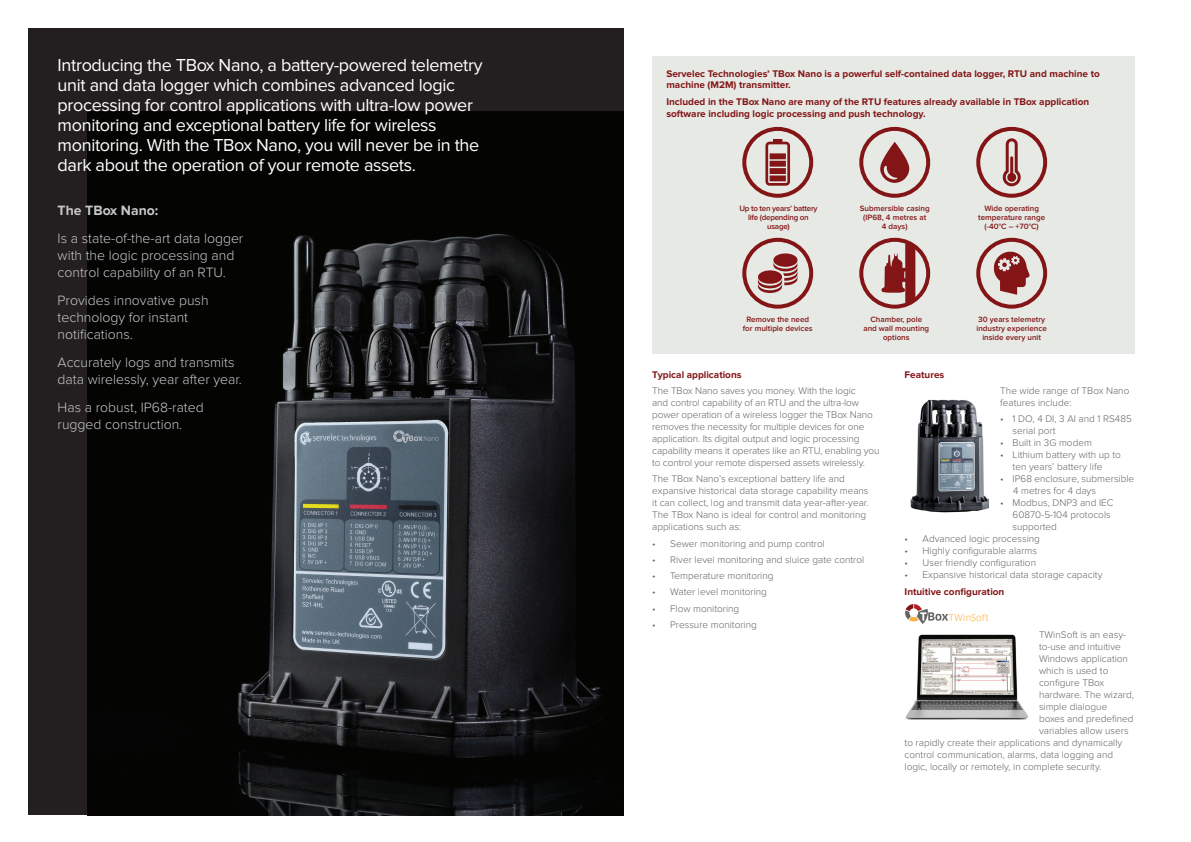
<style>
.page{position:relative;width:1191px;height:842px;background:#fff}
.page>*{position:absolute;margin:0;border:0;box-sizing:border-box;transform-origin:0 0}
.t1{font:18px/20px "Proxima Nova";letter-spacing:-.02em;color:#fff}
.t2{font:300 14px/16.8px "Proxima Nova";color:#c7c8ca}
.t3{font:700 14px "Proxima Nova";color:#c7c8ca}
.t4{font:300 10px/12px "Proxima Nova";color:#636366}
.t5{font:700 10px/11.5px "Proxima Nova";color:#831517}
.t6{font:8.9px "Clan Pro";color:#fbb03f}
.t7{font:600 8px/9px "Proxima Nova";color:#831517;text-align:center}
.t8{font:600 8px/9px "Proxima Nova";letter-spacing:-.03em;color:#831517;text-align:center}
</style>
<div class="page">
<div style="left:28px;top:28px;width:596px;height:787px;background:#231f20"></div>
<img style="left:87px;top:112px;width:537px;height:703px">
<div style="left:652px;top:57px;width:482px;height:297px;background:#e7e9e4"></div>
<div style="left:742px;top:127px;width:71px;height:71px;border:4px solid #831517;border-radius:50%"></div>
<div style="left:976px;top:127px;width:71px;height:71px;border:4px solid #831517;border-radius:50%"></div>
<div style="left:976px;top:238px;width:71px;height:71px;border:4px solid #831517;border-radius:50%"></div>
<div style="left:859px;top:127px;width:71px;height:71px;border:4px solid #831517;border-radius:50%"></div>
<svg style="left:765px;top:139px;width:25px;height:47px"></svg>
<svg style="left:880px;top:142px;width:29px;height:41px"></svg>
<svg style="left:1002px;top:138px;width:19px;height:48px"></svg>
<div style="left:742px;top:238px;width:71px;height:71px;border:4px solid #831517;border-radius:50%"></div>
<div style="left:859px;top:238px;width:71px;height:71px;border:4px solid #831517;border-radius:50%"></div>
<svg style="left:881px;top:244px;width:34px;height:59px"></svg>
<img style="left:910px;top:399px;width:79px;height:114px">
<img style="left:905px;top:634px;width:123px;height:86px">
<svg style="left:905px;top:604px;width:43px;height:20px"></svg>
<svg style="left:993px;top:252px;width:36px;height:43px"></svg>
<svg style="left:757px;top:253px;width:40px;height:40px"></svg>
<p class="t1" style="left:58px;top:55px;width:426px">Introducing the TBox Nano, a battery-powered telemetry unit and data logger which combines advanced logic processing for control applications with ultra-low power monitoring and exceptional battery life for wireless monitoring. With the TBox Nano, you will never be in the dark about the operation of your remote assets.</p>
<p class="t3" style="left:58px;top:202px;width:102px">The TBox Nano:</p>
<p class="t2" style="left:58px;top:230px;width:187px">Is a state-of-the-art data logger with the logic processing and control capability of an RTU.</p>
<p class="t2" style="left:58px;top:292px;width:152px">Provides innovative push technology for instant notifications.</p>
<p class="t2" style="left:58px;top:354px;width:186px">Accurately logs and transmits data wirelessly, year after year.</p>
<p class="t2" style="left:58px;top:399px;width:148px">Has a robust, IP68-rated rugged construction.</p>
<p class="t5" style="left:666px;top:68px;width:435px">Servelec Technologies’ TBox Nano is a powerful self-contained data logger, RTU and machine to machine (M2M) transmitter.</p>
<p class="t5" style="left:666px;top:96px;width:424px">Included in the TBox Nano are many of the RTU features already available in TBox application software including logic processing and push technology.</p>
<p class="t8" style="left:739px;top:204px;width:80px">Up to ten years’ battery life (depending on usage)</p>
<p class="t7" style="left:860px;top:204px;width:71px">Submersible casing (IP68, 4 metres at<br>4 days)</p>
<p class="t7" style="left:978px;top:204px;width:68px">Wide operating temperature range (-40°C – +70°C)</p>
<p class="t7" style="left:743px;top:315px;width:71px">Remove the need for multiple devices</p>
<p class="t7" style="left:863px;top:315px;width:67px">Chamber, pole and wall mounting options</p>
<p class="t7" style="left:976px;top:315px;width:72px">30 years telemetry industry experience inside every unit</p>
<p class="t5" style="left:652px;top:369px;width:91px">Typical applications</p>
<p class="t4" style="left:652px;top:385px;width:229px">The TBox Nano saves you money. With the logic<br>and control capability of an RTU and the ultra-low power operation of a wireless logger the TBox Nano removes the necessity for multiple devices for one application. Its digital output and logic processing capability means it operates like an RTU, enabling you to control your remote dispersed assets wirelessly.</p>
<p class="t4" style="left:652px;top:473px;width:218px">The TBox Nano’s exceptional battery life and expansive historical data storage capability means it can collect, log and transmit data year-after-year.<br>The TBox Nano is ideal for control and monitoring applications such as:</p>
<p class="t4" style="left:652px;top:537px;width:174px">• Sewer monitoring and pump control</p>
<p class="t4" style="left:652px;top:554px;width:214px">• River level monitoring and sluice gate control</p>
<p class="t4" style="left:652px;top:570px;width:123px">• Temperature monitoring</p>
<p class="t4" style="left:652px;top:586px;width:116px">• Water level monitoring</p>
<p class="t4" style="left:652px;top:602px;width:89px">• Flow monitoring</p>
<p class="t4" style="left:652px;top:619px;width:106px">• Pressure monitoring</p>
<p class="t5" style="left:904px;top:369px;width:41px">Features</p>
<p class="t4" style="left:1000px;top:385px;width:131px">The wide range of TBox Nano features include:</p>
<p class="t4" style="left:1012px;top:413px;width:121px;text-indent:-12px">• 1 DO, 4 DI, 3 AI and 1 RS485 serial port</p>
<p class="t4" style="left:1000px;top:437px;width:93px">• Built in 3G modem</p>
<p class="t4" style="left:1012px;top:449px;width:110px;text-indent:-12px">• Lithium battery with up to ten years’ battery life</p>
<p class="t4" style="left:1013px;top:473px;width:122px;text-indent:-13px">• IP68 enclosure, submersible<br>4 metres for 4 days</p>
<p class="t4" style="left:1012px;top:497px;width:102px;text-indent:-12px">• Modbus, DNP3 and IEC<br>60870-5-104 protocols supported</p>
<p class="t4" style="left:904px;top:533px;width:137px">• Advanced logic processing</p>
<p class="t4" style="left:904px;top:545px;width:134px">• Highly configurable alarms</p>
<p class="t4" style="left:904px;top:557px;width:133px">• User friendly configuration</p>
<p class="t4" style="left:904px;top:569px;width:199px">• Expansive historical data storage capacity</p>
<p class="t5" style="left:904px;top:586px;width:101px">Intuitive configuration</p>
<p class="t4" style="left:1039px;top:629px;width:89px">TWinSoft is an easy-</p>
<p class="t4" style="left:1039px;top:641px;width:83px">to-use and intuitive</p>
<p class="t4" style="left:1039px;top:653px;width:90px">Windows application</p>
<p class="t4" style="left:1039px;top:665px;width:71px">which is used to</p>
<p class="t4" style="left:1039px;top:677px;width:67px">configure TBox</p>
<p class="t4" style="left:1039px;top:689px;width:97px">hardware. The wizard,</p>
<p class="t4" style="left:1039px;top:701px;width:70px">simple dialogue</p>
<p class="t4" style="left:1039px;top:713px;width:96px">boxes and predefined</p>
<p class="t4" style="left:1039px;top:725px;width:91px">variables allow users</p>
<p class="t4" style="left:904px;top:737px;width:219px">to rapidly create their applications and dynamically</p>
<p class="t4" style="left:904px;top:749px;width:210px">control communication, alarms, data logging and</p>
<p class="t4" style="left:904px;top:761px;width:198px">logic, locally or remotely, in complete security.</p>
<p class="t6" style="left:949px;top:612px;width:42px">TWinSoft</p>
</div>
